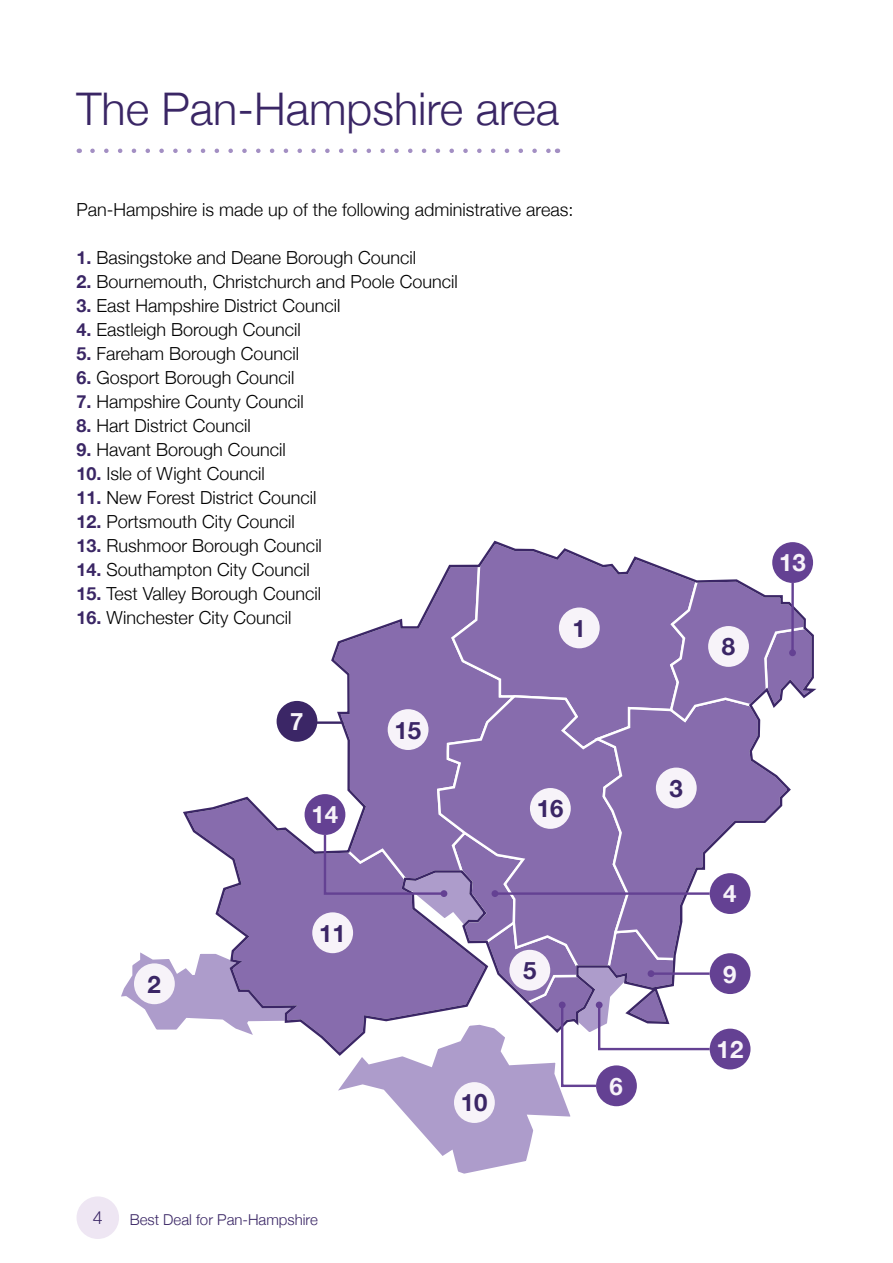
<style>
.page{position:relative;width:893px;height:1263px;background:#fff}
.page>*{position:absolute;margin:0;border:0;box-sizing:border-box;transform-origin:0 0}
.Main_Header_Bold{font:300 45px "Helvetica Neue";color:#3a2665}
.t1{font:700 24px "Helvetica Neue";color:#3b2666}
.t2{font:700 24px "Helvetica Neue";color:#f7f3f9}
.Main_Body{font:300 18px "Helvetica Neue";color:#000}
.t3{font:300 18px "Helvetica Neue";color:#3a2665}
.t4{font:300 15px "Helvetica Neue";color:#3a2665}
.s1{font-weight:700;color:#3a2665}
</style>
<div class="page">
<div style="left:77px;top:1196px;width:42px;height:43px;background:#eee6f3;border-radius:50%"></div>
<svg style="left:92px;top:149px;width:458px;height:4px"></svg>
<svg style="left:121px;top:952px;width:61px;height:78px"></svg>
<svg style="left:182px;top:541px;width:634px;height:516px"></svg>
<div style="left:530px;top:788px;width:41px;height:41px;background:#f7f3f9;border-radius:50%"></div>
<div style="left:656px;top:767px;width:41px;height:41px;background:#f7f3f9;border-radius:50%"></div>
<div style="left:134px;top:963px;width:41px;height:41px;background:#f7f3f9;border-radius:50%"></div>
<div style="left:559px;top:607px;width:41px;height:41px;background:#f7f3f9;border-radius:50%"></div>
<div style="left:388px;top:709px;width:40px;height:41px;background:#f7f3f9;border-radius:50%"></div>
<div style="left:312px;top:912px;width:41px;height:41px;background:#f7f3f9;border-radius:50%"></div>
<div style="left:708px;top:626px;width:41px;height:41px;background:#f7f3f9;border-radius:50%"></div>
<div style="left:710px;top:953px;width:40px;height:41px;background:#644193;border-radius:50%"></div>
<div style="left:277px;top:701px;width:40px;height:41px;background:#3b2666;border-radius:50%"></div>
<div style="left:772px;top:542px;width:41px;height:41px;background:#644193;border-radius:50%"></div>
<div style="left:710px;top:1029px;width:40px;height:40px;background:#644193;border-radius:50%"></div>
<div style="left:710px;top:873px;width:40px;height:41px;background:#644193;border-radius:50%"></div>
<div style="left:305px;top:794px;width:40px;height:41px;background:#644193;border-radius:50%"></div>
<hr style="left:317px;top:721px;width:25px;height:3px;background:#3b2666">
<hr style="left:791px;top:583px;width:3px;height:70px;background:#644193">
<div style="left:789px;top:649px;width:7px;height:7px;background:#644193;border-radius:50%"></div>
<svg style="left:323px;top:830px;width:389px;height:344px"></svg>
<div style="left:559px;top:1001px;width:7px;height:7px;background:#644193;border-radius:50%"></div>
<div style="left:441px;top:890px;width:6px;height:7px;background:#644193;border-radius:50%"></div>
<hr style="left:495px;top:892px;width:215px;height:3px;background:#644193">
<p class="Main_Header_Bold" style="left:77px;top:72px;width:484px">The Pan-Hampshire area</p>
<p class="Main_Body" style="left:77px;top:195px;width:498px">Pan-Hampshire is made up of the following administrative areas:</p>
<p class="Main_Body" style="left:77px;top:243px;width:341px"><span class="s1">1.</span> Basingstoke and Deane Borough Council</p>
<p class="Main_Body" style="left:77px;top:267px;width:383px"><span class="s1">2.</span> Bournemouth, Christchurch and Poole Council</p>
<p class="Main_Body" style="left:77px;top:291px;width:266px"><span class="s1">3.</span> East Hampshire District Council</p>
<p class="Main_Body" style="left:77px;top:315px;width:226px"><span class="s1">4.</span> Eastleigh Borough Council</p>
<p class="Main_Body" style="left:77px;top:339px;width:224px"><span class="s1">5.</span> Fareham Borough Council</p>
<p class="Main_Body" style="left:77px;top:363px;width:220px"><span class="s1">6.</span> Gosport Borough Council</p>
<p class="Main_Body" style="left:77px;top:387px;width:229px"><span class="s1">7.</span> Hampshire County Council</p>
<p class="Main_Body" style="left:77px;top:411px;width:176px"><span class="s1">8.</span> Hart District Council</p>
<p class="Main_Body" style="left:77px;top:435px;width:211px"><span class="s1">9.</span> Havant Borough Council</p>
<p class="Main_Body" style="left:77px;top:459px;width:190px"><span class="s1">10.</span> Isle of Wight Council</p>
<p class="Main_Body" style="left:77px;top:483px;width:242px"><span class="s1">11.</span> New Forest District Council</p>
<p class="Main_Body" style="left:77px;top:507px;width:220px"><span class="s1">12.</span> Portsmouth City Council</p>
<p class="Main_Body" style="left:77px;top:531px;width:247px"><span class="s1">13.</span> Rushmoor Borough Council</p>
<p class="Main_Body" style="left:77px;top:555px;width:235px"><span class="s1">14.</span> Southampton City Council</p>
<p class="Main_Body" style="left:77px;top:579px;width:246px"><span class="s1">15.</span> Test Valley Borough Council</p>
<p class="Main_Body" style="left:77px;top:603px;width:216px"><span class="s1">16.</span> Winchester City Council</p>
<p class="t1" style="left:572px;top:609px;width:15px">1</p>
<p class="t2" style="left:290px;top:703px;width:15px">7</p>
<p class="t2" style="left:311px;top:796px;width:28px">14</p>
<p class="t1" style="left:395px;top:711px;width:28px">15</p>
<p class="t1" style="left:537px;top:790px;width:28px">16</p>
<p class="t1" style="left:148px;top:965px;width:15px">2</p>
<p class="t1" style="left:319px;top:914px;width:28px">11</p>
<p class="t3" style="left:93px;top:1203px;width:12px">4</p>
<p class="t4" style="left:130px;top:1207px;width:190px">Best Deal for Pan-Hampshire</p>
<p class="t1" style="left:523px;top:952px;width:15px">5</p>
<p class="t1" style="left:461px;top:1084px;width:28px">10</p>
<p class="t2" style="left:610px;top:1067px;width:15px">6</p>
<p class="t1" style="left:722px;top:628px;width:15px">8</p>
<p class="t2" style="left:779px;top:544px;width:28px">13</p>
<p class="t1" style="left:669px;top:769px;width:15px">3</p>
<p class="t2" style="left:723px;top:875px;width:15px">4</p>
<p class="t2" style="left:723px;top:955px;width:15px">9</p>
<p class="t2" style="left:717px;top:1030px;width:28px">12</p>
</div>
